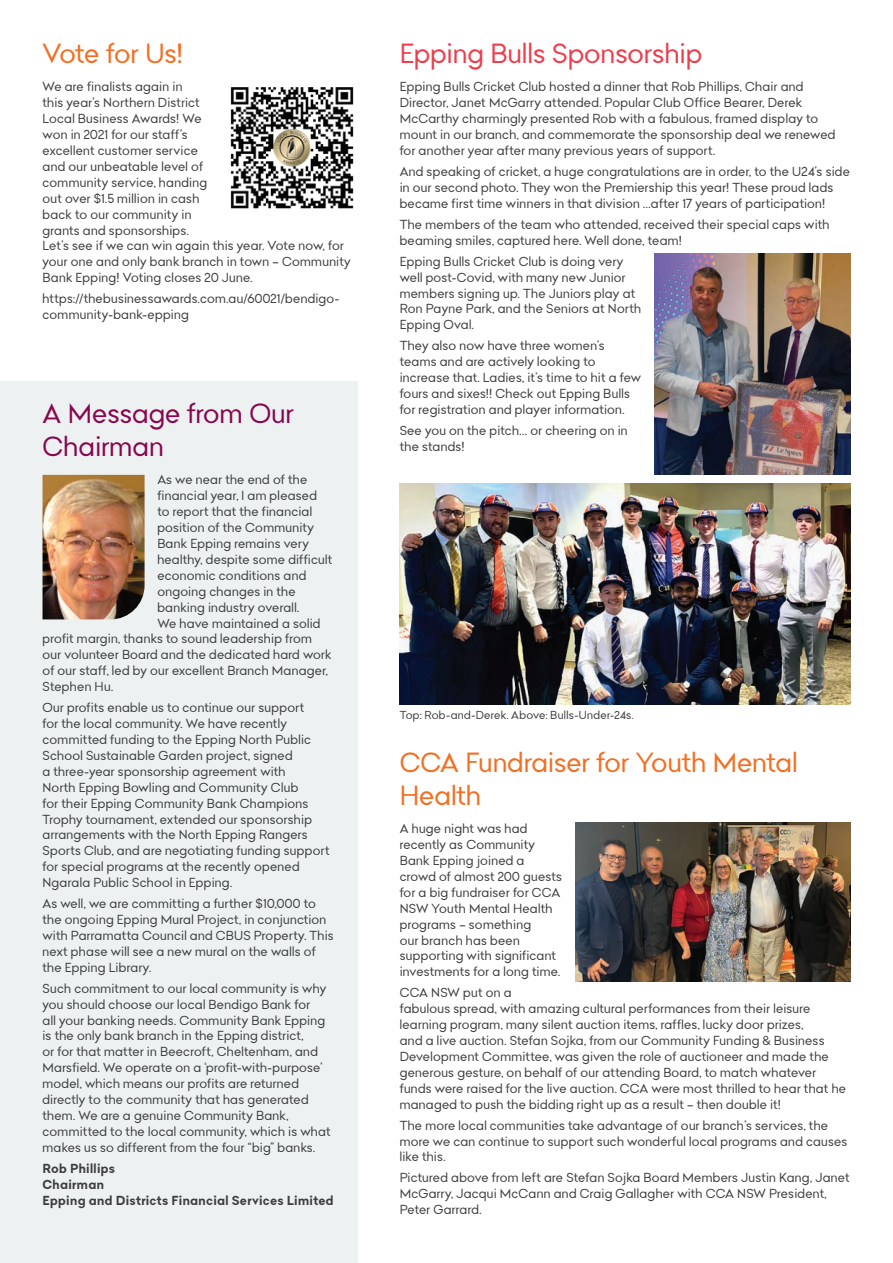
<style>
.page{position:relative;width:893px;height:1263px;background:#fff}
.page>*{position:absolute;margin:0;border:0;box-sizing:border-box;transform-origin:0 0}
.t1{font:27px/33px "Bendigo Sans";color:#f36e21}
.t2{font:27px/33px "Bendigo Sans";letter-spacing:.005em;color:#88064e}
.t3{font:27px "Bendigo Sans";letter-spacing:.01em;color:#ee3d4c}
.t4{font:27px "Bendigo Sans";letter-spacing:-.02em;color:#f36e21}
.t5{font:12.75px/15.9px "Bendigo Sans";letter-spacing:.02em;color:#3e3e3f}
.t6{font:700 12.75px/15.9px "Bendigo Sans";letter-spacing:.02em;color:#3e3e3f}
.t7{font:11.25px "Bendigo Sans";letter-spacing:.03em;color:#3e3e3f}
</style>
<div class="page">
<img style="left:230px;top:87px;width:124px;height:122px">
<div style="left:0;top:381px;width:357px;height:882px;background:#edf1f2"></div>
<img style="left:43px;top:475px;width:102px;height:144px">
<img style="left:655px;top:254px;width:195px;height:221px">
<img style="left:400px;top:483px;width:450px;height:221px">
<img style="left:576px;top:822px;width:274px;height:160px">
<h1 class="t4" style="left:43px;top:35px;width:142px">Vote for Us!</h1>
<p class="t5" style="left:43px;top:79px;width:310px">We are finalists again in<br>this year’s Northern District<br>Local Business Awards! We<br>won in 2021 for our staff’s<br>excellent customer service<br>and our unbeatable level of<br>community service, handing<br>out over $1.5 million in cash<br>back to our community in<br>grants and sponsorships.<br>Let’s see if we can win again this year. Vote now, for your one and only bank branch in town – Community<br>Bank Epping! Voting closes 20 June.</p>
<p class="t5" style="left:43px;top:290px;width:298px">https://thebusinessawards.com.au/60021/bendigo&shy;community-bank-epping</p>
<h1 class="t2" style="left:43px;top:396px;width:253px">A Message from Our<br>Chairman</h1>
<p class="t5" style="left:157px;top:472px;width:151px">As we near the end of the</p>
<p class="t5" style="left:157px;top:488px;width:161px">financial year, I am pleased</p>
<p class="t5" style="left:157px;top:503px;width:156px">to report that the financial</p>
<p class="t5" style="left:157px;top:519px;width:158px">position of the Community</p>
<p class="t5" style="left:157px;top:535px;width:153px">Bank Epping remains very</p>
<p class="t5" style="left:157px;top:551px;width:176px">healthy, despite some difficult</p>
<p class="t5" style="left:157px;top:567px;width:151px">economic conditions and</p>
<p class="t5" style="left:157px;top:583px;width:140px">ongoing changes in the</p>
<p class="t5" style="left:157px;top:599px;width:143px">banking industry overall.</p>
<p class="t5" style="left:157px;top:615px;width:165px">We have maintained a solid</p>
<p class="t5" style="left:43px;top:631px;width:271px">profit margin, thanks to sound leadership from</p>
<p class="t5" style="left:43px;top:647px;width:290px">our volunteer Board and the dedicated hard work</p>
<p class="t5" style="left:43px;top:662px;width:287px">of our staff, led by our excellent Branch Manager,</p>
<p class="t5" style="left:43px;top:678px;width:72px">Stephen Hu.</p>
<p class="t5" style="left:43px;top:699px;width:289px">Our profits enable us to continue our support<br>for the local community. We have recently committed funding to the Epping North Public School Sustainable Garden project, signed<br>a three-year sponsorship agreement with<br>North Epping Bowling and Community Club<br>for their Epping Community Bank Champions Trophy tournament, extended our sponsorship arrangements with the North Epping Rangers Sports Club, and are negotiating funding support for special programs at the recently opened Ngarala Public School in Epping.</p>
<p class="t5" style="left:43px;top:895px;width:293px">As well, we are committing a further $10,000 to the ongoing Epping Mural Project, in conjunction with Parramatta Council and CBUS Property. This next phase will see a new mural on the walls of the Epping Library.</p>
<p class="t5" style="left:43px;top:980px;width:290px">Such commitment to our local community is why you should choose our local Bendigo Bank for<br>all your banking needs. Community Bank Epping is the only bank branch in the Epping district,<br>or for that matter in Beecroft, Cheltenham, and Marsfield. We operate on a ‘profit-with-purpose’ model, which means our profits are returned directly to the community that has generated them. We are a genuine Community Bank, committed to the local community, which is what makes us so different from the four “big” banks.</p>
<p class="t6" style="left:43px;top:1160px;width:292px">Rob Phillips<br>Chairman<br>Epping and Districts Financial Services Limited</p>
<h1 class="t3" style="left:400px;top:35px;width:304px">Epping Bulls Sponsorship</h1>
<p class="t5" style="left:400px;top:79px;width:437px">Epping Bulls Cricket Club hosted a dinner that Rob Phillips, Chair and Director, Janet McGarry attended. Popular Club Office Bearer, Derek McCarthy charmingly presented Rob with a fabulous, framed display to mount in our branch, and commemorate the sponsorship deal we renewed for another year after many previous years of support.</p>
<p class="t5" style="left:400px;top:163px;width:452px">And speaking of cricket, a huge congratulations are in order, to the U24’s side in our second photo. They won the Premiership this year! These proud lads became first time winners in that division …after 17 years of participation!</p>
<p class="t5" style="left:400px;top:216px;width:431px">The members of the team who attended, received their special caps with beaming smiles, captured here. Well done, team!</p>
<p class="t5" style="left:400px;top:253px;width:243px">Epping Bulls Cricket Club is doing very well post-Covid, with many new Junior members signing up. The Juniors play at Ron Payne Park, and the Seniors at North Epping Oval.</p>
<p class="t5" style="left:400px;top:338px;width:243px">They also now have three women’s teams and are actively looking to increase that. Ladies, it’s time to hit a few fours and sixes!! Check out Epping Bulls for registration and player information.</p>
<p class="t5" style="left:400px;top:422px;width:229px">See you on the pitch… or cheering on in the stands!</p>
<p class="t7" style="left:400px;top:708px;width:235px">Top: Rob-and-Derek. Above: Bulls-Under-24s.</p>
<h1 class="t1" style="left:400px;top:745px;width:399px">CCA Fundraiser for Youth Mental<br>Health</h1>
<p class="t5" style="left:400px;top:820px;width:164px">A huge night was had recently as Community<br>Bank Epping joined a crowd of almost 200 guests for a big fundraiser for CCA<br>NSW Youth Mental Health programs – something<br>our branch has been supporting with significant investments for a long time.</p>
<p class="t5" style="left:400px;top:984px;width:448px">CCA NSW put on a<br>fabulous spread, with amazing cultural performances from their leisure learning program, many silent auction items, raffles, lucky door prizes,<br>and a live auction. Stefan Sojka, from our Community Funding &amp; Business Development Committee, was given the role of auctioneer and made the generous gesture, on behalf of our attending Board, to match whatever funds were raised for the live auction. CCA were most thrilled to hear that he managed to push the bidding right up as a result – then double it!</p>
<p class="t5" style="left:400px;top:1117px;width:449px">The more local communities take advantage of our branch’s services, the more we can continue to support such wonderful local programs and causes like this.</p>
<p class="t5" style="left:400px;top:1169px;width:451px">Pictured above from left are Stefan Sojka Board Members Justin Kang, Janet<br>McGarry, Jacqui McCann and Craig Gallagher with CCA NSW President,<br>Peter Garrard.</p>
</div>
